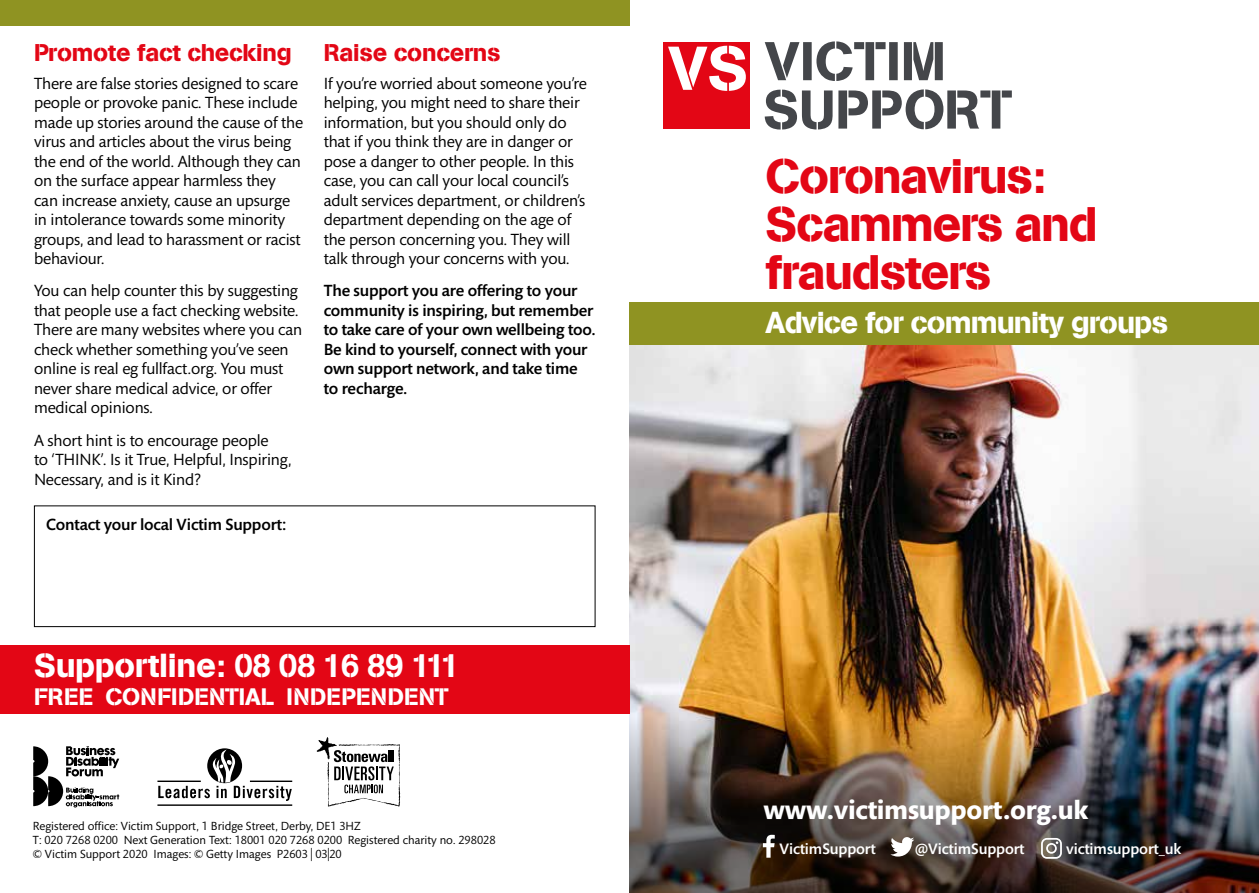
<style>
.page{position:relative;width:1259px;height:893px;background:#fff}
.page>*{position:absolute;margin:0;border:0;box-sizing:border-box;transform-origin:0 0}
.t1{font:48px/48px "AG Book Pro Stencil";letter-spacing:-.03em;color:#e30615}
.t2{font:33px "AG Book Pro Stencil";letter-spacing:-.01em;color:#fff}
.t3{font:30px "AG Book Pro Stencil";letter-spacing:-.03em;color:#fff}
.t4{font:700 27px "Mundo Sans";letter-spacing:-.01em;color:#fff}
.t5{font:24px "AG Book Pro Stencil";letter-spacing:-.01em;color:#e30615}
.t6{font:23.7px "AG Book Pro Stencil";color:#fff}
.t7{font:16.5px/19.5px "Mundo Sans";letter-spacing:-.01em;color:#000}
.t8{font:500 16.5px/19.5px "Mundo Sans Std";letter-spacing:-.01em;color:#000}
.t9{font:500 15.45px "Mundo Sans Std";letter-spacing:-.005em;color:#fff}
.t10{font:12px/14.2px "Mundo Sans";color:#000}
</style>
<div class="page">
<img style="left:629px;top:344px;width:630px;height:340px">
<div style="left:663px;top:42px;width:87px;height:87px;background:#e30615"></div>
<svg style="left:668px;top:46px;width:78px;height:45px"></svg>
<svg style="left:764px;top:41px;width:178px;height:40px"></svg>
<svg style="left:764px;top:89px;width:248px;height:41px"></svg>
<div style="left:629px;top:302px;width:630px;height:42px;background:#8f9322"></div>
<svg style="left:316px;top:737px;width:84px;height:70px"></svg>
<svg style="left:33px;top:746px;width:86px;height:61px"></svg>
<svg style="left:158px;top:749px;width:134px;height:52px"></svg>
<hr style="left:157px;top:781px;width:44px;height:1px;background:#000">
<hr style="left:250px;top:781px;width:42px;height:1px;background:#000">
<hr style="left:157px;top:804px;width:135px;height:2px;background:#000">
<div style="left:0;top:646px;width:629px;height:68px;background:#e30615"></div>
<div style="left:34px;top:506px;width:561px;height:121px;border:1px solid #000"></div>
<img style="left:629px;top:684px;width:630px;height:209px">
<div style="left:0;top:0;width:629px;height:26px;background:#8f9322"></div>
<svg style="left:1041px;top:838px;width:21px;height:21px"></svg>
<svg style="left:890px;top:837px;width:24px;height:19px"></svg>
<svg style="left:763px;top:835px;width:12px;height:23px"></svg>
<p class="t5" style="left:34px;top:37px;width:259px">Promote fact checking</p>
<p class="t7" style="left:34px;top:74px;width:271px">There are false stories designed to scare people or provoke panic. These include made up stories around the cause of the virus and articles about the virus being the end of the world. Although they can on the surface appear harmless they can increase anxiety, cause an upsurge in intolerance towards some minority groups, and lead to harassment or racist behaviour.</p>
<p class="t7" style="left:34px;top:281px;width:270px">You can help counter this by suggesting that people use a fact checking website.<br>There are many websites where you can check whether something you’ve seen online is real eg fullfact.org. You must never share medical advice, or offer medical opinions.</p>
<p class="t7" style="left:34px;top:431px;width:259px">A short hint is to encourage people<br>to ‘THINK’. Is it True, Helpful, Inspiring,<br>Necessary, and is it Kind?</p>
<p class="t8" style="left:46px;top:515px;width:241px">Contact your local Victim Support:</p>
<p class="t5" style="left:324px;top:37px;width:178px">Raise concerns</p>
<p class="t7" style="left:324px;top:74px;width:265px">If you’re worried about someone you’re helping, you might need to share their information, but you should only do that if you think they are in danger or pose a danger to other people. In this case, you can call your local council’s adult services department, or children’s department depending on the age of the person concerning you. They will talk through your concerns with you.</p>
<p class="t8" style="left:324px;top:281px;width:273px">The support you are offering to your community is inspiring, but remember to take care of your own wellbeing too.<br>Be kind to yourself, connect with your own support network, and take time to recharge.</p>
<p class="t2" style="left:34px;top:644px;width:427px">Supportline: 08 08 16 89 111</p>
<p class="t6" style="left:34px;top:681px;width:416px">FREE CONFIDENTIAL INDEPENDENT</p>
<p class="t10" style="left:33px;top:819px;width:464px">Registered office: Victim Support, 1 Bridge Street, Derby, DE1 3HZ<br>T: 020 7268 0200 Next Generation Text: 18001 020 7268 0200 Registered charity no. 298028 © Victim Support 2020 Images: © Getty Images P2603 | 03|20</p>
<p class="t1" style="left:765px;top:152px;width:334px">Coronavirus:<br>Scammers and fraudsters</p>
<p class="t3" style="left:765px;top:303px;width:404px">Advice for community groups</p>
<p class="t4" style="left:763px;top:795px;width:326px">www.victimsupport.org.uk</p>
<p class="t9" style="left:779px;top:840px;width:98px">VictimSupport</p>
<p class="t9" style="left:914px;top:840px;width:111px">@VictimSupport</p>
<p class="t9" style="left:1066px;top:840px;width:117px">victimsupport_uk</p>
</div>
